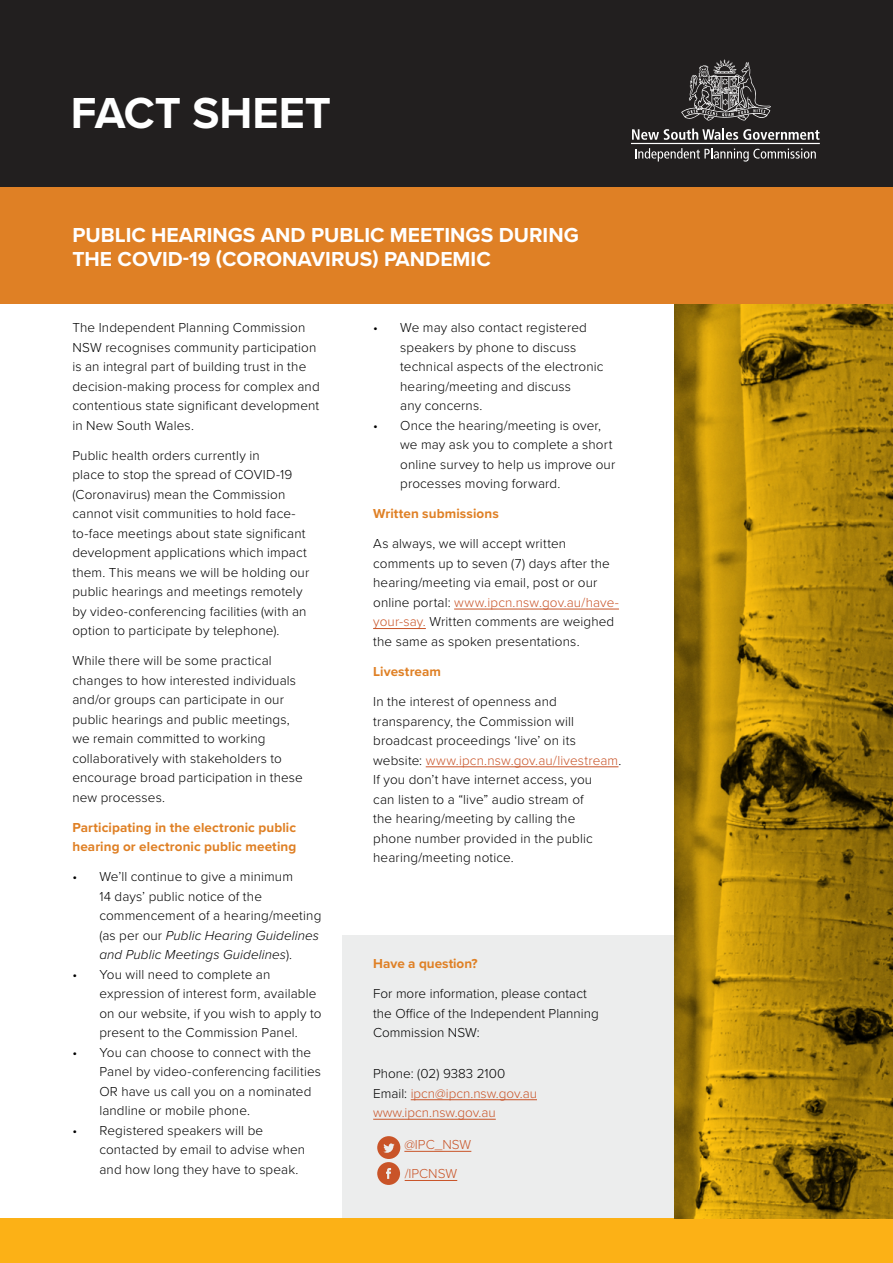
<style>
.page{position:relative;width:893px;height:1263px;background:#fff}
.page>*{position:absolute;margin:0;border:0;box-sizing:border-box;transform-origin:0 0}
.t1{font:700 45px "Proxima Nova";color:#fff}
.t2{font:700 21px/24px "Proxima Nova";color:#fff}
.t3{font:300 13.5px/19.5px "Proxima Nova";letter-spacing:.01em;color:#000}
.t4{font:700 13.5px/19.5px "Proxima Nova";letter-spacing:.005em;color:#df8025}
.t5{font:300 13.5px/19.5px "Proxima Nova";color:#c95428}
.s1{font-style:italic}
.s2{color:#c95428}
.s3{color:#000}
</style>
<div class="page">
<hr style="left:454px;top:609px;width:165px;height:1px;background:#c95428">
<hr style="left:373px;top:628px;width:53px;height:1px;background:#c95428">
<hr style="left:426px;top:766px;width:192px;height:1px;background:#c95428">
<div style="left:342px;top:935px;width:332px;height:284px;background:#eceded"></div>
<hr style="left:411px;top:1099px;width:126px;height:1px;background:#c95428">
<hr style="left:373px;top:1119px;width:123px;height:1px;background:#c95428">
<div style="left:0;top:1219px;width:893px;height:44px;background:#fcb116"></div>
<img style="left:674px;top:303px;width:219px;height:916px">
<div style="left:0;top:0;width:893px;height:187px;background:#221f1f"></div>
<svg style="left:681px;top:59px;width:90px;height:62px"></svg>
<svg style="left:632px;top:129px;width:187px;height:11px"></svg>
<svg style="left:635px;top:148px;width:181px;height:14px"></svg>
<hr style="left:631px;top:143px;width:189px;height:1px;background:#fff">
<div style="left:0;top:187px;width:893px;height:116px;background:#df8025"></div>
<hr style="left:404px;top:1151px;width:67px;height:1px;background:#c95428">
<hr style="left:405px;top:1180px;width:52px;height:1px;background:#c95428">
<svg style="left:377px;top:1136px;width:23px;height:49px"></svg>
<h1 class="t1" style="left:71px;top:80px;width:262px">FACT SHEET</h1>
<h2 class="t2" style="left:72px;top:222px;width:508px">PUBLIC HEARINGS AND PUBLIC MEETINGS DURING<br>THE COVID-19 (CORONAVIRUS) PANDEMIC</h2>
<p class="t3" style="left:72px;top:317px;width:249px">The Independent Planning Commission NSW recognises community participation is an integral part of building trust in the decision-making process for complex and contentious state significant development in New South Wales.</p>
<p class="t3" style="left:72px;top:445px;width:238px">Public health orders currently in<br>place to stop the spread of COVID-19 (Coronavirus) mean the Commission cannot visit communities to hold face&shy;to-face meetings about state significant development applications which impact them. This means we will be holding our public hearings and meetings remotely by video-conferencing facilities (with an option to participate by telephone).</p>
<p class="t3" style="left:72px;top:650px;width:232px">While there will be some practical changes to how interested individuals and/or groups can participate in our public hearings and public meetings, we remain committed to working collaboratively with stakeholders to encourage broad participation in these new processes.</p>
<p class="t4" style="left:72px;top:817px;width:225px">Participating in the electronic public hearing or electronic public meeting</p>
<p class="t3" style="left:99px;top:866px;width:224px;text-indent:-27px">• We’ll continue to give a minimum<br>14 days’ public notice of the commencement of a hearing/meeting (as per our <span class="s1">Public Hearing Guidelines and Public Meetings Guidelines</span>).</p>
<p class="t3" style="left:99px;top:964px;width:224px;text-indent:-27px">• You will need to complete an expression of interest form, available on our website, if you wish to apply to present to the Commission Panel.</p>
<p class="t3" style="left:99px;top:1042px;width:223px;text-indent:-27px">• You can choose to connect with the Panel by video-conferencing facilities OR have us call you on a nominated landline or mobile phone.</p>
<p class="t3" style="left:99px;top:1120px;width:207px;text-indent:-27px">• Registered speakers will be contacted by email to advise when and how long they have to speak.</p>
<p class="t3" style="left:400px;top:317px;width:205px;text-indent:-27px">• We may also contact registered speakers by phone to discuss technical aspects of the electronic hearing/meeting and discuss<br>any concerns.</p>
<p class="t3" style="left:400px;top:414px;width:217px;text-indent:-27px">• Once the hearing/meeting is over, we may ask you to complete a short online survey to help us improve our processes moving forward.</p>
<p class="t4" style="left:373px;top:504px;width:127px">Written submissions</p>
<p class="t3" style="left:373px;top:533px;width:247px">As always, we will accept written comments up to seven (7) days after the hearing/meeting via email, post or our online portal: <span class="s2">www.ipcn.nsw.gov.au/have&shy;your-say.</span> Written comments are weighed the same as spoken presentations.</p>
<p class="t4" style="left:373px;top:661px;width:69px">Livestream</p>
<p class="t3" style="left:373px;top:691px;width:250px">In the interest of openness and transparency, the Commission will broadcast proceedings ‘live’ on its website: <span class="s2">www.ipcn.nsw.gov.au/livestream</span>.<br>If you don’t have internet access, you<br>can listen to a “live” audio stream of<br>the hearing/meeting by calling the<br>phone number provided in the public hearing/meeting notice.</p>
<p class="t4" style="left:373px;top:953px;width:106px">Have a question?</p>
<p class="t3" style="left:373px;top:983px;width:227px">For more information, please contact the Office of the Independent Planning<br>Commission NSW:</p>
<p class="t5" style="left:373px;top:1063px;width:165px"><span class="s3">Phone: (02) 9383 2100<br>Email:</span> ipcn@ipcn.nsw.gov.au www.ipcn.nsw.gov.au</p>
<p class="t5" style="left:404px;top:1129px;width:68px;line-height:29.1px">@IPC_NSW /IPCNSW</p>
</div>
